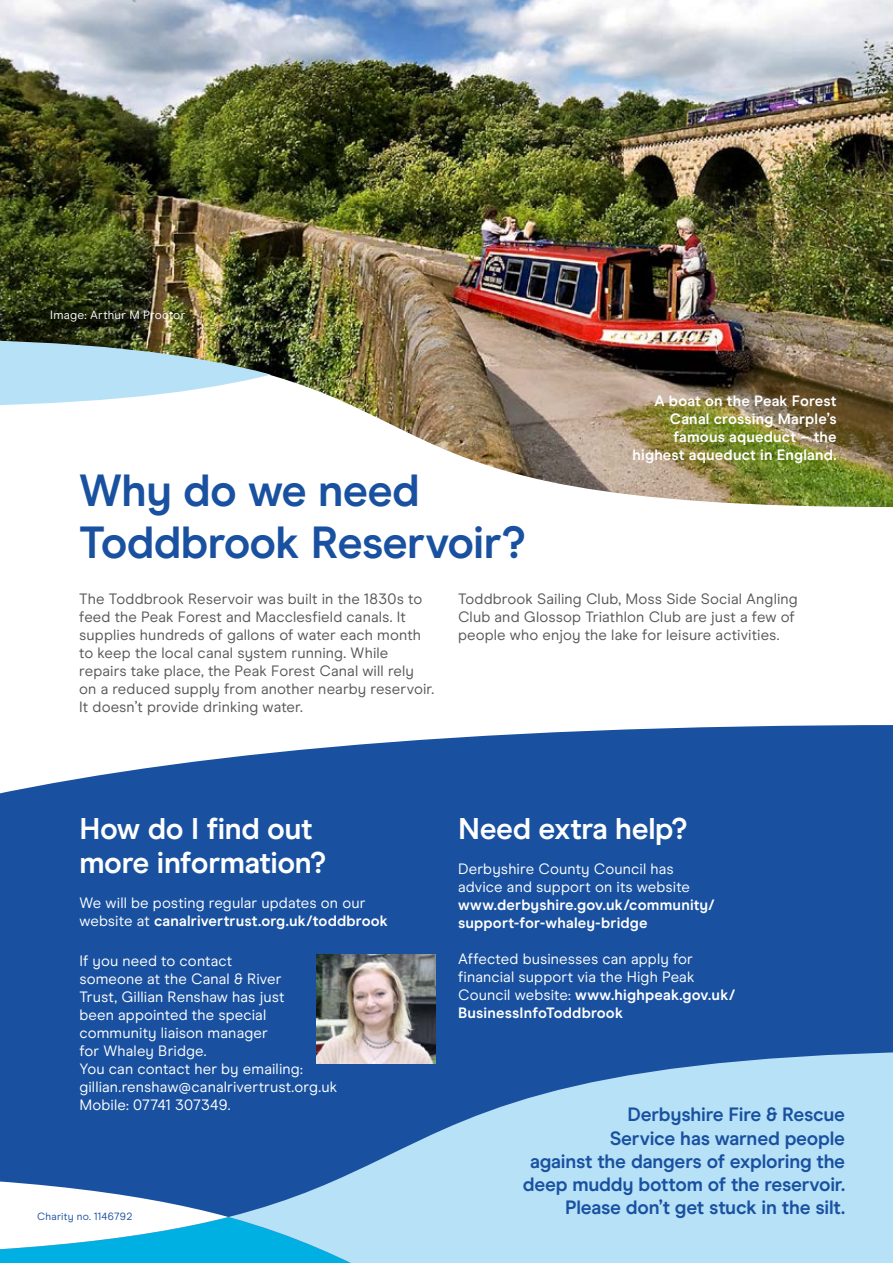
<style>
.page{position:relative;width:893px;height:1263px;background:#fff}
.page>*{position:absolute;margin:0;border:0;box-sizing:border-box;transform-origin:0 0}
.Heading{font:700 45px/51.8px "Modern Era";letter-spacing:-.02em;color:#1951a0}
.Heading-2{font:700 30px/34.5px "Modern Era";letter-spacing:-.015em;color:#fff}
.Heading-3{font:700 19.35px/23.1px "Modern Era";letter-spacing:-.015em;color:#1951a0;text-align:right}
.Body{font:15px/18px "Modern Era";letter-spacing:.01em;color:#fff}
.Body-2{font:15px/18px "Modern Era";letter-spacing:.01em;color:#575756}
.Body-3{font:700 15px/18px "Modern Era";letter-spacing:.015em;color:#fff}
.Image_Caption{font:700 15px/18px "Modern Era";letter-spacing:.01em;color:#fff;text-align:right}
.Image_Caption-2{font:12px "Modern Era";letter-spacing:.02em;color:#fff}
.t1{font:10.5px "Modern Era";letter-spacing:.02em;color:#1951a0}
.s1{font-weight:700}
.s2{font-weight:400}
</style>
<div class="page">
<div style="left:0;top:725px;width:893px;height:449px;background:#1951a0"></div>
<svg style="left:0;top:1174px;width:228px;height:89px"></svg>
<svg style="left:228px;top:1051px;width:665px;height:212px;background:#89b9df"></svg>
<img style="left:0;top:0;width:893px;height:507px">
<img style="left:316px;top:955px;width:119px;height:108px">
<svg style="left:0;top:339px;width:271px;height:68px"></svg>
<p class="Image_Caption-2" style="left:50px;top:308px;width:137px">Image: Arthur M Proctor</p>
<p class="Image_Caption" style="left:633px;top:391px;width:206px">A boat on the Peak Forest<br>Canal crossing Marple’s famous aqueduct – the highest aqueduct in England.</p>
<p class="Heading" style="left:79px;top:464px;width:448px">Why do we need<br>Toddbrook Reservoir?</p>
<p class="Body-2" style="left:79px;top:590px;width:356px">The Toddbrook Reservoir was built in the 1830s to feed the Peak Forest and Macclesfield canals. It supplies hundreds of gallons of water each month to keep the local canal system running. While repairs take place, the Peak Forest Canal will rely on a reduced supply from another nearby reservoir.<br>It doesn’t provide drinking water.</p>
<p class="Body-2" style="left:458px;top:590px;width:341px">Toddbrook Sailing Club, Moss Side Social Angling<br>Club and Glossop Triathlon Club are just a few of people who enjoy the lake for leisure activities.</p>
<p class="Heading-2" style="left:79px;top:811px;width:248px">How do I find out more information?</p>
<p class="Body" style="left:79px;top:894px;width:310px">We will be posting regular updates on our website at <span class="s1">canalrivertrust.org.uk/toddbrook</span></p>
<p class="Body" style="left:79px;top:952px;width:259px">If you need to contact<br>someone at the Canal &amp; River<br>Trust, Gillian Renshaw has just<br>been appointed the special community liaison manager<br>for Whaley Bridge.<br>You can contact her by emailing: gillian.renshaw@canalrivertrust.org.uk<br>Mobile: 07741 307349.</p>
<p class="t1" style="left:37px;top:1210px;width:97px">Charity no. 1146792</p>
<p class="Heading-2" style="left:458px;top:811px;width:231px">Need extra help?</p>
<p class="Body-3" style="left:458px;top:859px;width:258px"><span class="s2">Derbyshire County Council has advice and support on its website </span>www.derbyshire.gov.uk/community/ support-for-whaley-bridge</p>
<p class="Body" style="left:458px;top:949px;width:279px">Affected businesses can apply for financial support via the High Peak Council website: <span class="s1">www.highpeak.gov.uk/ BusinessInfoToddbrook</span></p>
<p class="Heading-3" style="left:523px;top:1103px;width:324px">Derbyshire Fire &amp; Rescue<br>Service has warned people<br>against the dangers of exploring the deep muddy bottom of the reservoir.<br>Please don’t get stuck in the silt.</p>
</div>
